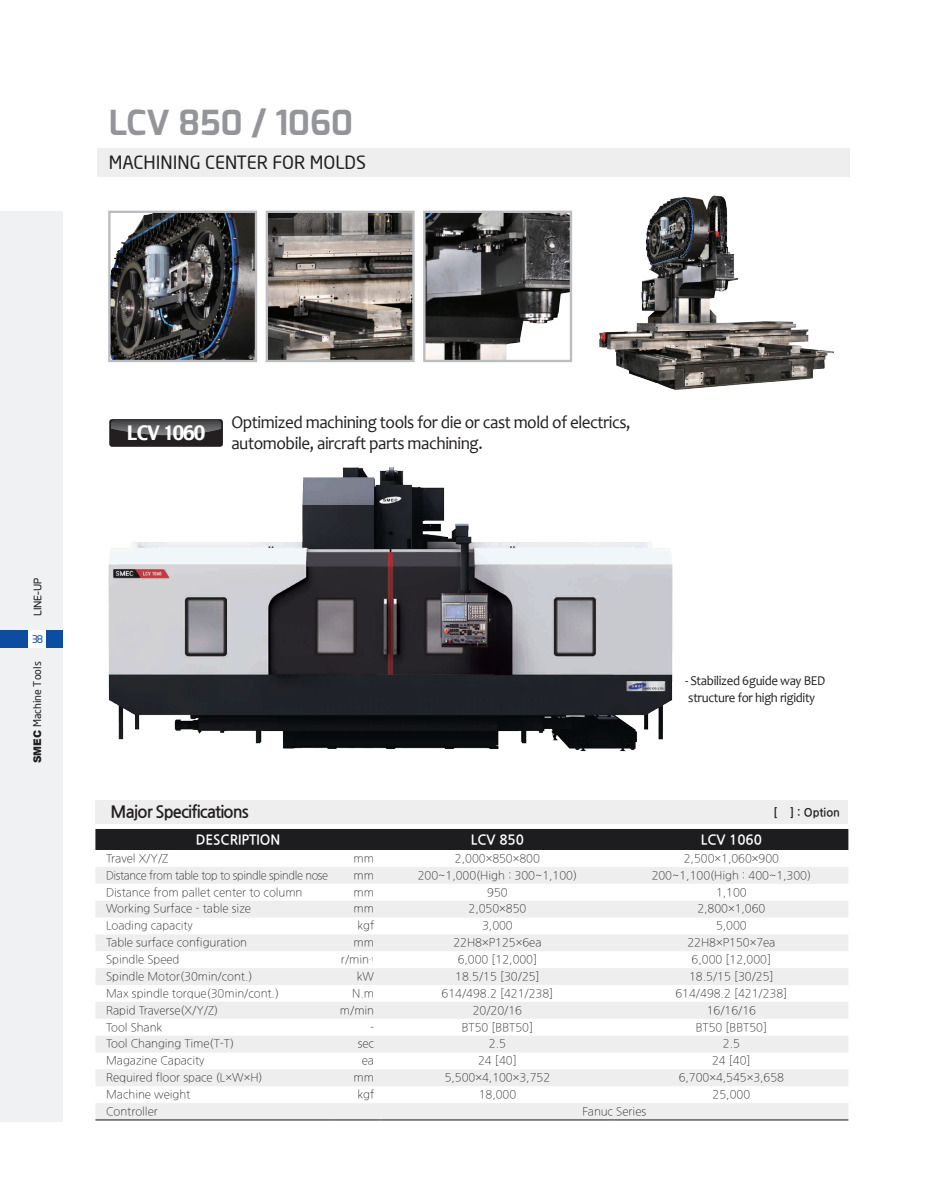
<style>
.page{position:relative;width:932px;height:1190px;background:#fff}
.page>*{position:absolute;margin:0;border:0;box-sizing:border-box;transform-origin:0 0}
.정규{font:700 34.5px "Exo";color:#939598}
.정규-2{font:19.8px "Charcoal";letter-spacing:-.05em;color:#fff}
.정규-3{font:18px/21.6px "Candara";letter-spacing:-.025em;color:#231f20;scale:.95 1}
.정규-4{font:18px "Neo Sans Pro";color:#201e20}
.정규-5{font:16.5px "Nanum Gothic OTF Bold";letter-spacing:-.05em;color:#231f20}
.정규-6{font:13.5px/16.2px "Candara";letter-spacing:-.025em;color:#231f20;scale:.95 1}
.t1{font:13.5px "Nanum Gothic OTF Bold";color:#fff}
.t2{font:11.25px "Nanum Gothic OTF Light";color:#231f20}
.t3{font:11.25px "Nanum Gothic OTF Light";letter-spacing:-.025em;color:#231f20;scale:.96 1}
.t4{font:11.25px "Nanum Gothic OTF Bold";color:#231f20}
.정규-7{font:10.5px "Neo Sans";color:#201e20}
.정규-8{font:500 10.5px "Exo";color:#201e20}
.t5{font:10.5px "Neo Sans Pro";color:#0d4da1}
.s1{font-family:"Arial";font-weight:900}
</style>
<div class="page">
<div style="left:95px;top:800px;width:753px;height:24px;background:#eeeeef"></div>
<div style="left:95px;top:829px;width:753px;height:21px;background:#1d1d20"></div>
<svg style="left:96px;top:867px;width:752px;height:252px;fill:#eeeeef"></svg>
<hr style="left:95px;top:1119px;width:237px;height:1px;background:#231f20">
<hr style="left:332px;top:1119px;width:48px;height:1px;background:#231f20">
<hr style="left:380px;top:1119px;width:234px;height:1px;background:#231f20">
<hr style="left:614px;top:1119px;width:234px;height:1px;background:#231f20">
<img style="left:108px;top:466px;width:565px;height:286px">
<div style="left:109px;top:419px;width:114px;height:28px;background:#231f20;border-radius:3px"></div>
<svg style="left:111px;top:420px;width:110px;height:16px"></svg>
<img style="left:599px;top:196px;width:234px;height:194px">
<img style="left:111px;top:214px;width:143px;height:145px">
<div style="left:108px;top:211px;width:149px;height:151px;border:2px solid #bcbdc0"></div>
<img style="left:269px;top:214px;width:142px;height:145px">
<div style="left:266px;top:211px;width:148px;height:151px;border:2px solid #bcbdc0"></div>
<img style="left:426px;top:214px;width:143px;height:145px">
<div style="left:423px;top:211px;width:149px;height:151px;border:2px solid #bcbdc0"></div>
<div style="left:0;top:212px;width:63px;height:910px;background:#f0f1f2"></div>
<div style="left:0;top:631px;width:63px;height:17px;background:#0d4da1"></div>
<div style="left:29px;top:631px;width:17px;height:17px;background:#fff"></div>
<div style="left:97px;top:148px;width:753px;height:28px;background:#eeeeef"></div>
<p class="정규" style="left:109px;top:101px;width:245px">LCV 850 / 1060</p>
<p class="정규-4" style="left:109px;top:151px;width:258px">MACHINING CENTER FOR MOLDS</p>
<p class="정규-8" style="left:31px;top:616px;width:40px;rotate:-90deg">LINE-UP</p>
<p class="t5" style="left:32px;top:633px;width:13px">38</p>
<p class="정규-7" style="left:31px;top:763px;width:103px;rotate:-90deg"><span class="s1">SMEC</span> Machine Tools</p>
<p class="정규-2" style="left:127px;top:420px;width:80px">LCV 1060</p>
<p class="정규-3" style="left:231px;top:411px;width:421px">Optimized machining tools for die or cast mold of electrics, automobile, aircraft parts machining.</p>
<p class="정규-6" style="left:685px;top:673px;width:149px">- Stabilized 6guide way BED structure for high rigidity</p>
<p class="정규-5" style="left:110px;top:803px;width:140px">Major Specifications</p>
<p class="t1" style="left:196px;top:832px;width:86px">DESCRIPTION</p>
<p class="t1" style="left:471px;top:832px;width:54px">LCV 850</p>
<p class="t1" style="left:701px;top:832px;width:63px">LCV 1060</p>
<p class="t2" style="left:106px;top:853px;width:64px">Travel X/Y/Z</p>
<p class="t2" style="left:353px;top:853px;width:22px">mm</p>
<p class="t2" style="left:455px;top:853px;width:86px">2,000×850×800</p>
<p class="t2" style="left:683px;top:853px;width:97px">2,500×1,060×900</p>
<p class="t3" style="left:106px;top:870px;width:233px">Distance from table top to spindle spindle nose</p>
<p class="t2" style="left:353px;top:870px;width:22px">mm</p>
<p class="t2" style="left:418px;top:870px;width:161px">200~1,000(High : 300~1,100)</p>
<p class="t2" style="left:651px;top:870px;width:161px">200~1,100(High : 400~1,300)</p>
<p class="t2" style="left:106px;top:886px;width:198px">Distance from pallet center to column</p>
<p class="t2" style="left:353px;top:886px;width:22px">mm</p>
<p class="t2" style="left:487px;top:886px;width:22px">950</p>
<p class="t2" style="left:716px;top:886px;width:32px">1,100</p>
<p class="t2" style="left:106px;top:903px;width:146px">Working Surface - table size</p>
<p class="t2" style="left:353px;top:903px;width:22px">mm</p>
<p class="t2" style="left:468px;top:903px;width:59px">2,050×850</p>
<p class="t2" style="left:697px;top:903px;width:70px">2,800×1,060</p>
<p class="t2" style="left:106px;top:920px;width:88px">Loading capacity</p>
<p class="t2" style="left:357px;top:920px;width:18px">kgf</p>
<p class="t2" style="left:482px;top:920px;width:32px">3,000</p>
<p class="t2" style="left:716px;top:920px;width:32px">5,000</p>
<p class="t2" style="left:106px;top:937px;width:142px">Table surface configuration</p>
<p class="t2" style="left:353px;top:937px;width:22px">mm</p>
<p class="t2" style="left:453px;top:937px;width:89px">22H8×P125×6ea</p>
<p class="t2" style="left:687px;top:937px;width:89px">22H8×P150×7ea</p>
<p class="t2" style="left:106px;top:954px;width:75px">Spindle Speed</p>
<p class="t2" style="left:341px;top:954px;width:35px">r/min<sup>-1</sup></p>
<p class="t2" style="left:457px;top:954px;width:81px">6,000 [12,000]</p>
<p class="t2" style="left:691px;top:954px;width:81px">6,000 [12,000]</p>
<p class="t2" style="left:106px;top:971px;width:148px">Spindle Motor(30min/cont.)</p>
<p class="t2" style="left:356px;top:971px;width:19px">kW</p>
<p class="t2" style="left:455px;top:971px;width:86px">18.5/15 [30/25]</p>
<p class="t2" style="left:689px;top:971px;width:86px">18.5/15 [30/25]</p>
<p class="t2" style="left:106px;top:988px;width:174px">Max spindle torque(30min/cont.)</p>
<p class="t2" style="left:352px;top:988px;width:23px">N.m</p>
<p class="t2" style="left:441px;top:988px;width:113px">614/498.2 [421/238]</p>
<p class="t2" style="left:675px;top:988px;width:113px">614/498.2 [421/238]</p>
<p class="t2" style="left:106px;top:1004px;width:114px">Rapid Traverse(X/Y/Z)</p>
<p class="t2" style="left:340px;top:1004px;width:36px">m/min</p>
<p class="t2" style="left:473px;top:1004px;width:51px">20/20/16</p>
<p class="t2" style="left:706px;top:1004px;width:51px">16/16/16</p>
<p class="t2" style="left:106px;top:1021px;width:58px">Tool Shank</p>
<p class="t2" style="left:370px;top:1021px;width:6px">-</p>
<p class="t2" style="left:462px;top:1021px;width:73px">BT50 [BBT50]</p>
<p class="t2" style="left:695px;top:1021px;width:73px">BT50 [BBT50]</p>
<p class="t2" style="left:106px;top:1038px;width:129px">Tool Changing Time(T-T)</p>
<p class="t2" style="left:358px;top:1038px;width:18px">sec</p>
<p class="t2" style="left:489px;top:1038px;width:19px">2.5</p>
<p class="t2" style="left:723px;top:1038px;width:19px">2.5</p>
<p class="t2" style="left:106px;top:1055px;width:100px">Magazine Capacity</p>
<p class="t2" style="left:362px;top:1055px;width:14px">ea</p>
<p class="t2" style="left:478px;top:1055px;width:40px">24 [40]</p>
<p class="t2" style="left:712px;top:1055px;width:40px">24 [40]</p>
<p class="t2" style="left:106px;top:1072px;width:158px">Required floor space (L×W×H)</p>
<p class="t2" style="left:353px;top:1072px;width:22px">mm</p>
<p class="t2" style="left:445px;top:1072px;width:107px">5,500×4,100×3,752</p>
<p class="t2" style="left:678px;top:1072px;width:107px">6,700×4,545×3,658</p>
<p class="t2" style="left:106px;top:1089px;width:86px">Machine weight</p>
<p class="t2" style="left:357px;top:1089px;width:18px">kgf</p>
<p class="t2" style="left:478px;top:1089px;width:39px">18,000</p>
<p class="t2" style="left:712px;top:1089px;width:39px">25,000</p>
<p class="t2" style="left:106px;top:1106px;width:53px">Controller</p>
<p class="t2" style="left:582px;top:1106px;width:65px">Fanuc Series</p>
<p class="t4" style="left:773px;top:807px;width:68px">[ ] : Option</p>
</div>
